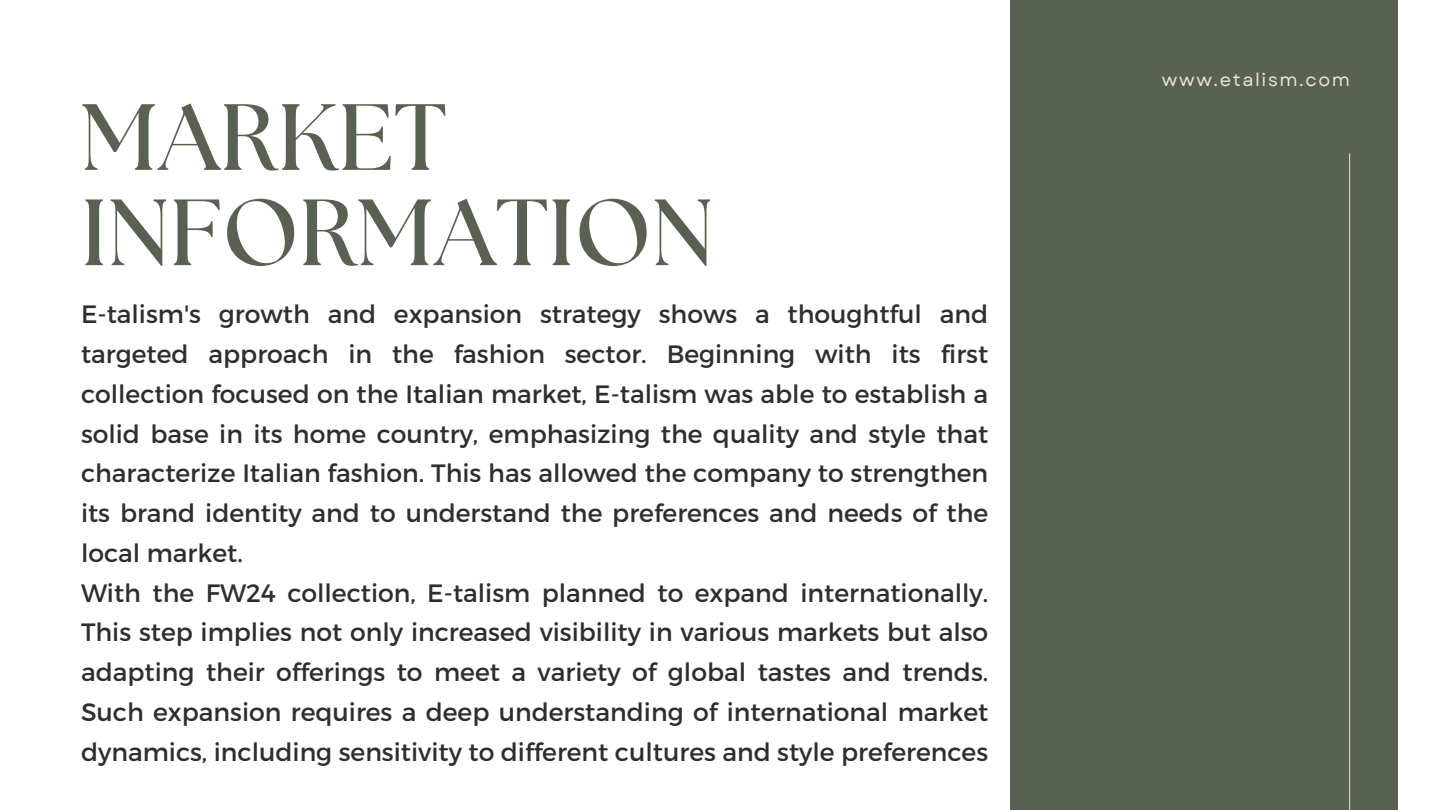
<style>
.page{position:relative;width:1440px;height:810px;background:#fff}
.page>*{position:absolute;margin:0;border:0;box-sizing:border-box;transform-origin:0 0}
.t1{font:700 93.8px/95.2px "The Seasons";color:#596153}
.t2{font:25.1px/39.8px "Montserrat";color:#2e2e2e;text-align:justify}
.t3{font:18px "Garet";letter-spacing:.09em;color:#ebe4da}
</style>
<div class="page">
<div style="left:1010px;top:0;width:387px;height:810px;background:#596153"></div>
<hr style="left:1349px;top:153px;width:1px;height:657px;background:#ebe4da">
<p class="t1" style="left:81px;top:94px;width:634px">MARKET<br>INFORMATION</p>
<p class="t2" style="left:81px;top:293px;width:909px">E-talism's growth and expansion strategy shows a thoughtful and targeted approach in the fashion sector. Beginning with its first collection focused on the Italian market, E-talism was able to establish a solid base in its home country, emphasizing the quality and style that characterize Italian fashion. This has allowed the company to strengthen its brand identity and to understand the preferences and needs of the local market.</p>
<p class="t2" style="left:81px;top:572px;width:909px">With the FW24 collection, E-talism planned to expand internationally.<br>This step implies not only increased visibility in various markets but also adapting their offerings to meet a variety of global tastes and trends.<br>Such expansion requires a deep understanding of international market dynamics, including sensitivity to different cultures and style preferences</p>
<p class="t3" style="left:1162px;top:67px;width:190px">www.etalism.com</p>
</div>
